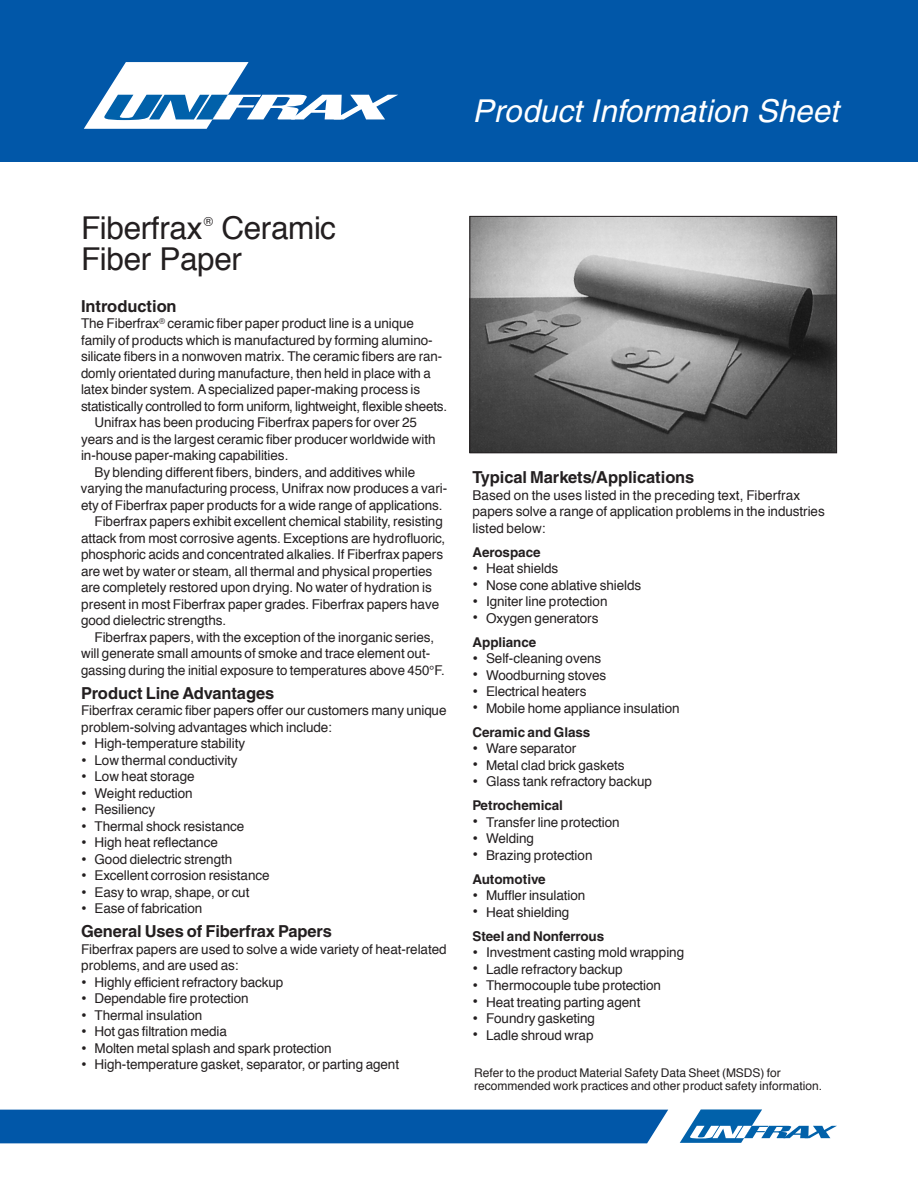
<style>
.page{position:relative;width:918px;height:1188px;background:#fff}
.page>*{position:absolute;margin:0;border:0;box-sizing:border-box;transform-origin:0 0}
.t1{font:31.5px/31.5px "Helvetica";letter-spacing:-.01em;color:#231f20}
.t2{font:italic 31.5px "Helvetica";color:#fff}
.t3{font:700 16.5px "Helvetica";letter-spacing:-.005em;color:#231f20}
.t4{font:13.5px/16.5px "Helvetica";letter-spacing:-.005em;color:#231f20}
.t5{font:700 13.5px/24px "Helvetica";letter-spacing:-.005em;color:#231f20}
.t6{font:12.6px "Helvetica";color:#231f20}
.t7{font:12px/13.5px "Helvetica";color:#231f20}
.s1{font-size:16.5px}
.s2{font-weight:700}
.s3{font-weight:400;font-size:16.5px}
.s4{font-weight:400}
</style>
<div class="page">
<img style="left:472px;top:218px;width:363px;height:233px">
<div style="left:470px;top:216px;width:367px;height:237px;border:1px solid #231f20"></div>
<div style="left:0;top:0;width:918px;height:162px;background:#0157a8"></div>
<svg style="left:84px;top:62px;width:314px;height:67px"></svg>
<svg style="left:680px;top:1109px;width:157px;height:34px"></svg>
<div style="left:0;top:1110px;width:668px;height:33px;background:#0157a8"></div>
<h1 class="t2" style="left:472px;top:99px;width:374px">Product Information Sheet</h1>
<h1 class="t1" style="left:81px;top:215px;width:256px;text-indent:140px">Ceramic<br>Fiber Paper</h1>
<p class="t3" style="left:81px;top:300px;width:97px">Introduction</p>
<p class="t4" style="left:81px;top:316px;width:334px">The Fiberfrax<sup>®</sup> ceramic fiber paper product line is a unique</p>
<p class="t4" style="left:81px;top:333px;width:353px">family of products which is manufactured by forming alumino-</p>
<p class="t4" style="left:81px;top:349px;width:363px">silicate fibers in a nonwoven matrix. The ceramic fibers are ran-</p>
<p class="t4" style="left:81px;top:366px;width:351px">domly orientated during manufacture, then held in place with a</p>
<p class="t4" style="left:81px;top:382px;width:341px">latex binder system. A specialized paper-making process is</p>
<p class="t4" style="left:81px;top:399px;width:368px">statistically controlled to form uniform, lightweight, flexible sheets.</p>
<p class="t4" style="left:95px;top:415px;width:324px">Unifrax has been producing Fiberfrax papers for over 25</p>
<p class="t4" style="left:81px;top:432px;width:356px">years and is the largest ceramic fiber producer worldwide with</p>
<p class="t4" style="left:81px;top:448px;width:209px">in-house paper-making capabilities.</p>
<p class="t4" style="left:95px;top:465px;width:322px">By blending different fibers, binders, and additives while</p>
<p class="t4" style="left:81px;top:481px;width:368px">varying the manufacturing process, Unifrax now produces a vari-</p>
<p class="t4" style="left:81px;top:498px;width:363px">ety of Fiberfrax paper products for a wide range of applications.</p>
<p class="t4" style="left:95px;top:514px;width:350px">Fiberfrax papers exhibit excellent chemical stability, resisting</p>
<p class="t4" style="left:81px;top:531px;width:366px">attack from most corrosive agents. Exceptions are hydrofluoric,</p>
<p class="t4" style="left:81px;top:547px;width:364px">phosphoric acids and concentrated alkalies. If Fiberfrax papers</p>
<p class="t4" style="left:81px;top:564px;width:353px">are wet by water or steam, all thermal and physical properties</p>
<p class="t4" style="left:81px;top:580px;width:352px">are completely restored upon drying. No water of hydration is</p>
<p class="t4" style="left:81px;top:597px;width:360px">present in most Fiberfrax paper grades. Fiberfrax papers have</p>
<p class="t4" style="left:81px;top:613px;width:147px">good dielectric strengths.</p>
<p class="t4" style="left:95px;top:630px;width:341px">Fiberfrax papers, with the exception of the inorganic series,</p>
<p class="t4" style="left:81px;top:646px;width:351px">will generate small amounts of smoke and trace element out-</p>
<p class="t4" style="left:81px;top:663px;width:365px">gassing during the initial exposure to temperatures above 450°F.</p>
<p class="t3" style="left:81px;top:687px;width:195px">Product Line Advantages</p>
<p class="t4" style="left:81px;top:703px;width:367px">Fiberfrax ceramic fiber papers offer our customers many unique problem-solving advantages which include:</p>
<p class="t4" style="left:81px;top:736px;width:166px"><span class="s1">•</span> High-temperature stability</p>
<p class="t4" style="left:81px;top:753px;width:158px"><span class="s1">•</span> Low thermal conductivity</p>
<p class="t4" style="left:81px;top:769px;width:115px"><span class="s1">•</span> Low heat storage</p>
<p class="t4" style="left:81px;top:786px;width:113px"><span class="s1">•</span> Weight reduction</p>
<p class="t4" style="left:81px;top:802px;width:76px"><span class="s1">•</span> Resiliency</p>
<p class="t4" style="left:81px;top:819px;width:165px"><span class="s1">•</span> Thermal shock resistance</p>
<p class="t4" style="left:81px;top:835px;width:138px"><span class="s1">•</span> High heat reflectance</p>
<p class="t4" style="left:81px;top:852px;width:153px"><span class="s1">•</span> Good dielectric strength</p>
<p class="t4" style="left:81px;top:868px;width:190px"><span class="s1">•</span> Excellent corrosion resistance</p>
<p class="t4" style="left:81px;top:885px;width:170px"><span class="s1">•</span> Easy to wrap, shape, or cut</p>
<p class="t4" style="left:81px;top:901px;width:123px"><span class="s1">•</span> Ease of fabrication</p>
<p class="t3" style="left:81px;top:925px;width:253px">General Uses of Fiberfrax Papers</p>
<p class="t4" style="left:81px;top:942px;width:367px">Fiberfrax papers are used to solve a wide variety of heat-related problems, and are used as:</p>
<p class="t4" style="left:81px;top:975px;width:204px"><span class="s1">•</span> Highly efficient refractory backup</p>
<p class="t4" style="left:81px;top:991px;width:169px"><span class="s1">•</span> Dependable fire protection</p>
<p class="t4" style="left:81px;top:1008px;width:123px"><span class="s1">•</span> Thermal insulation</p>
<p class="t4" style="left:81px;top:1024px;width:148px"><span class="s1">•</span> Hot gas filtration media</p>
<p class="t4" style="left:81px;top:1041px;width:252px"><span class="s1">•</span> Molten metal splash and spark protection</p>
<p class="t4" style="left:81px;top:1057px;width:320px"><span class="s1">•</span> High-temperature gasket, separator, or parting agent</p>
<h1 class="t1" style="left:81px;top:215px;width:123px">Fiberfrax</h1>
<p class="t6" style="left:204px;top:216px;width:11px">®</p>
<p class="t3" style="left:473px;top:471px;width:223px">Typical Markets/Applications</p>
<p class="t4" style="left:473px;top:488px;width:354px">Based on the uses listed in the preceding text, Fiberfrax papers solve a range of application problems in the industries listed below:</p>
<p class="t5" style="left:473px;top:541px;width:70px">Aerospace</p>
<p class="t4" style="left:473px;top:561px;width:87px"><span class="s1">•</span> Heat shields</p>
<p class="t4" style="left:473px;top:578px;width:170px"><span class="s1">•</span> Nose cone ablative shields</p>
<p class="t4" style="left:473px;top:594px;width:136px"><span class="s1">•</span> Igniter line protection</p>
<p class="t4" style="left:473px;top:607px;width:127px;line-height:24px"><span class="s1">•</span> Oxygen generators<br><span class="s2">Appliance</span></p>
<p class="t4" style="left:473px;top:651px;width:130px"><span class="s1">•</span> Self-cleaning ovens</p>
<p class="t4" style="left:473px;top:668px;width:135px"><span class="s1">•</span> Woodburning stoves</p>
<p class="t4" style="left:473px;top:684px;width:115px"><span class="s1">•</span> Electrical heaters</p>
<p class="t4" style="left:473px;top:697px;width:209px;line-height:24px"><span class="s1">•</span> Mobile home appliance insulation<br><span class="s2">Ceramic and Glass</span></p>
<p class="t4" style="left:473px;top:741px;width:105px"><span class="s1">•</span> Ware separator</p>
<p class="t4" style="left:473px;top:758px;width:154px"><span class="s1">•</span> Metal clad brick gaskets</p>
<p class="t4" style="left:473px;top:770px;width:181px;line-height:24px"><span class="s1">•</span> Glass tank refractory backup<br><span class="s2">Petrochemical</span></p>
<p class="t4" style="left:473px;top:815px;width:149px"><span class="s1">•</span> Transfer line protection</p>
<p class="t4" style="left:473px;top:831px;width:63px"><span class="s1">•</span> Welding</p>
<p class="t4" style="left:473px;top:844px;width:121px;line-height:24px"><span class="s1">•</span> Brazing protection<br><span class="s2">Automotive</span></p>
<p class="t4" style="left:473px;top:888px;width:114px"><span class="s1">•</span> Muffler insulation</p>
<p class="t5" style="left:473px;top:901px;width:133px"><span class="s3">•</span> <span class="s4">Heat shielding<br></span>Steel and Nonferrous</p>
<p class="t4" style="left:473px;top:945px;width:213px"><span class="s1">•</span> Investment casting mold wrapping</p>
<p class="t4" style="left:473px;top:962px;width:152px"><span class="s1">•</span> Ladle refractory backup</p>
<p class="t4" style="left:473px;top:978px;width:190px"><span class="s1">•</span> Thermocouple tube protection</p>
<p class="t4" style="left:473px;top:995px;width:169px"><span class="s1">•</span> Heat treating parting agent</p>
<p class="t4" style="left:473px;top:1011px;width:124px"><span class="s1">•</span> Foundry gasketing</p>
<p class="t4" style="left:473px;top:1028px;width:123px"><span class="s1">•</span> Ladle shroud wrap</p>
<p class="t7" style="left:474px;top:1067px;width:350px">Refer to the product Material Safety Data Sheet (MSDS) for recommended work practices and other product safety information.</p>
</div>
